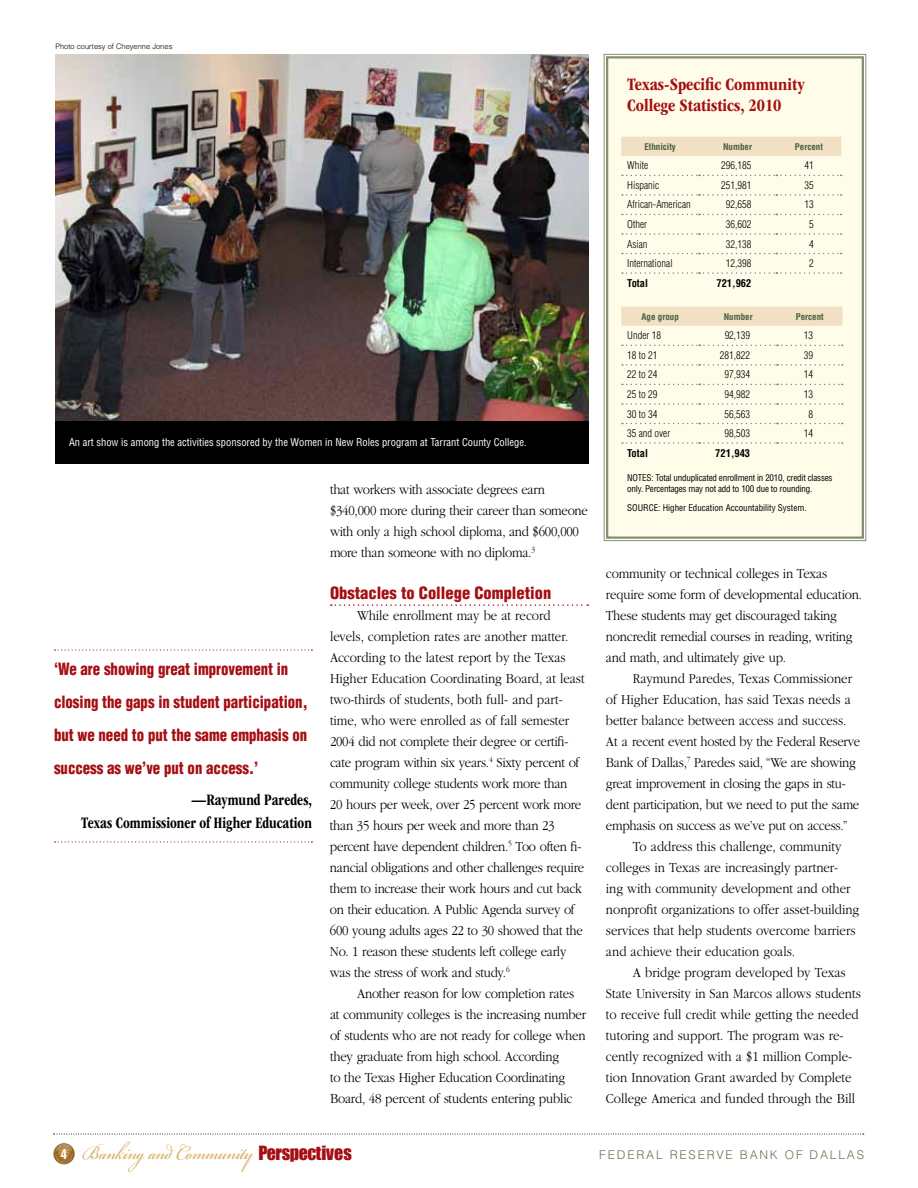
<style>
.page{position:relative;width:918px;height:1188px;background:#fff}
.page>*{position:absolute;margin:0;border:0;box-sizing:border-box;transform-origin:0 0}
.t1{font:31.5px "Bickham Script Pro";color:#d6ac5b;scale:.83 1}
.t2{font:700 condensed 18px/21px "ITC Garamond Std";color:#a50e12}
.t3{font:900 condensed 16.5px/33px "Helvetica LT Std";color:#a50e12;scale:.9 1}
.t4{font:700 condensed 16.5px/22.5px "ITC Garamond Std";color:#000;text-align:right;scale:.9 1}
.t5{font:900 condensed 16.5px "Helvetica LT Std";color:#a50e12}
.t6{font:300 14.25px/21px "ITC Garamond Std";letter-spacing:-.015em;color:#000;scale:.9 1}
.t7{font:700 condensed 13.5px "Helvetica LT Std";color:#fff}
.t8{font:300 12px "Helvetica LT Std";letter-spacing:.15em;color:#6c7152}
.t9{font:300 condensed 10.5px "Helvetica LT Std";color:#000}
.t10{font:condensed 10.5px "Helvetica LT Std";color:#fff}
.t11{font:700 condensed 10.5px "Helvetica LT Std";color:#000}
.t12{font:condensed 9px/10.8px "Helvetica LT Std";letter-spacing:-.02em;color:#000}
.t13{font:700 condensed 9px "Helvetica";color:#47603d}
.t14{font:condensed 9px "Helvetica LT Std";color:#000}
.t15{font:300 7.5px "Helvetica LT Std";color:#000}
.s1{font-family:"Impact";font-size:18px;color:#a50e12}
</style>
<div class="page">
<svg style="left:55px;top:1143px;width:9px;height:5px"></svg>
<svg style="left:54px;top:1134px;width:810px;height:1px"></svg>
<svg style="left:331px;top:604px;width:257px;height:2px"></svg>
<svg style="left:603px;top:54px;width:264px;height:487px;background:#fbf8e4"></svg>
<div style="left:606px;top:56px;width:258px;height:483px;border:2px solid #848f70"></div>
<img style="left:56px;top:54px;width:533px;height:367px">
<div style="left:56px;top:421px;width:533px;height:43px;background:#000"></div>
<svg style="left:55px;top:649px;width:257px;height:2px"></svg>
<svg style="left:55px;top:841px;width:257px;height:2px"></svg>
<p class="t15" style="left:56px;top:41px;width:118px">Photo courtesy of Cheyenne Jones</p>
<p class="t10" style="left:69px;top:436px;width:459px">An art show is among the activities sponsored by the Women in New Roles program at Tarrant County College.</p>
<p class="t3" style="left:54px;top:652px;width:283px">‘We are showing great improvement in closing the gaps in student participation, but we need to put the same emphasis on success as we’ve put on access.’</p>
<p class="t4" style="left:81px;top:789px;width:258px">—Raymund Paredes,<br>Texas Commissioner of Higher Education</p>
<p class="t6" style="left:330px;top:479px;width:288px">that workers with associate degrees earn $340,000 more during their career than someone with only a high school diploma, and $600,000 more than someone with no diploma.<sup>3</sup></p>
<p class="t5" style="left:330px;top:582px;width:223px">Obstacles to College Completion</p>
<p class="t6" style="left:330px;top:605px;width:285px;text-indent:27px">While enrollment may be at record levels, completion rates are another matter.<br>According to the latest report by the Texas Higher Education Coordinating Board, at least two-thirds of students, both full- and part&shy;time, who were enrolled as of fall semester 2004 did not complete their degree or certifi&shy;cate program within six years.<sup>4</sup> Sixty percent of community college students work more than<br>20 hours per week, over 25 percent work more than 35 hours per week and more than 23 percent have dependent children.<sup>5</sup> Too often fi&shy;nancial obligations and other challenges require them to increase their work hours and cut back on their education. A Public Agenda survey of 600 young adults ages 22 to 30 showed that the No. 1 reason these students left college early was the stress of work and study.<sup>6</sup></p>
<p class="t6" style="left:330px;top:983px;width:286px;text-indent:27px">Another reason for low completion rates at community colleges is the increasing number of students who are not ready for college when they graduate from high school. According<br>to the Texas Higher Education Coordinating Board, 48 percent of students entering public</p>
<p class="t2" style="left:627px;top:74px;width:179px">Texas-Specific Community<br>College Statistics, 2010</p>
<p class="t13" style="left:644px;top:141px;width:33px">Ethnicity</p>
<p class="t13" style="left:723px;top:141px;width:30px">Number</p>
<p class="t13" style="left:795px;top:141px;width:29px">Percent</p>
<p class="t9" style="left:627px;top:159px;width:22px">White</p>
<p class="t9" style="left:721px;top:159px;width:32px">296,185</p>
<p class="t9" style="left:805px;top:159px;width:11px">41</p>
<p class="t9" style="left:627px;top:179px;width:34px">Hispanic</p>
<p class="t9" style="left:721px;top:179px;width:32px">251,981</p>
<p class="t9" style="left:805px;top:179px;width:11px">35</p>
<p class="t9" style="left:627px;top:198px;width:65px">African-American</p>
<p class="t9" style="left:726px;top:198px;width:27px">92,658</p>
<p class="t9" style="left:805px;top:198px;width:11px">13</p>
<p class="t9" style="left:627px;top:218px;width:21px">Other</p>
<p class="t9" style="left:726px;top:218px;width:27px">36,602</p>
<p class="t9" style="left:809px;top:218px;width:6px">5</p>
<p class="t9" style="left:627px;top:237px;width:22px">Asian</p>
<p class="t9" style="left:726px;top:237px;width:27px">32,138</p>
<p class="t9" style="left:809px;top:237px;width:6px">4</p>
<p class="t9" style="left:627px;top:257px;width:47px">International</p>
<p class="t9" style="left:726px;top:257px;width:27px">12,398</p>
<p class="t9" style="left:809px;top:257px;width:6px">2</p>
<p class="t11" style="left:627px;top:276px;width:22px">Total</p>
<p class="t11" style="left:716px;top:276px;width:36px">721,962</p>
<p class="t13" style="left:642px;top:311px;width:39px">Age group</p>
<p class="t13" style="left:724px;top:311px;width:30px">Number</p>
<p class="t13" style="left:796px;top:311px;width:29px">Percent</p>
<p class="t9" style="left:627px;top:329px;width:35px">Under 18</p>
<p class="t9" style="left:725px;top:329px;width:27px">92,139</p>
<p class="t9" style="left:804px;top:329px;width:11px">13</p>
<p class="t9" style="left:627px;top:349px;width:32px">18 to 21</p>
<p class="t9" style="left:720px;top:349px;width:32px">281,822</p>
<p class="t9" style="left:804px;top:349px;width:11px">39</p>
<p class="t9" style="left:627px;top:368px;width:32px">22 to 24</p>
<p class="t9" style="left:725px;top:368px;width:27px">97,934</p>
<p class="t9" style="left:804px;top:368px;width:11px">14</p>
<p class="t9" style="left:627px;top:388px;width:32px">25 to 29</p>
<p class="t9" style="left:725px;top:388px;width:27px">94,982</p>
<p class="t9" style="left:804px;top:388px;width:11px">13</p>
<p class="t9" style="left:627px;top:407px;width:32px">30 to 34</p>
<p class="t9" style="left:725px;top:407px;width:27px">56,563</p>
<p class="t9" style="left:808px;top:407px;width:6px">8</p>
<p class="t9" style="left:627px;top:427px;width:45px">35 and over</p>
<p class="t9" style="left:725px;top:427px;width:27px">98,503</p>
<p class="t9" style="left:804px;top:427px;width:11px">14</p>
<p class="t11" style="left:627px;top:446px;width:22px">Total</p>
<p class="t11" style="left:715px;top:446px;width:36px">721,943</p>
<p class="t12" style="left:627px;top:472px;width:207px">NOTES: Total unduplicated enrollment in 2010, credit classes only. Percentages may not add to 100 due to rounding.</p>
<p class="t14" style="left:627px;top:502px;width:181px">SOURCE: Higher Education Accountability System.</p>
<p class="t6" style="left:606px;top:563px;width:286px">community or technical colleges in Texas require some form of developmental education.<br>These students may get discouraged taking noncredit remedial courses in reading, writing and math, and ultimately give up.</p>
<p class="t6" style="left:633px;top:668px;width:245px">Raymund Paredes, Texas Commissioner</p>
<p class="t6" style="left:606px;top:689px;width:274px">of Higher Education, has said Texas needs a</p>
<p class="t6" style="left:606px;top:710px;width:269px">better balance between access and success.</p>
<p class="t6" style="left:606px;top:731px;width:284px">At a recent event hosted by the Federal Reserve</p>
<p class="t6" style="left:606px;top:752px;width:279px">Bank of Dallas,<sup>7</sup> Paredes said, “We are showing</p>
<p class="t6" style="left:606px;top:773px;width:268px">great improvement in closing the gaps in stu-</p>
<p class="t6" style="left:606px;top:794px;width:283px">dent participation, but we need to put the same</p>
<p class="t6" style="left:606px;top:815px;width:270px">emphasis on success as we’ve put on access.”</p>
<p class="t6" style="left:633px;top:836px;width:233px">To address this challenge, community</p>
<p class="t6" style="left:606px;top:857px;width:260px">colleges in Texas are increasingly partner-</p>
<p class="t6" style="left:606px;top:878px;width:273px">ing with community development and other</p>
<p class="t6" style="left:606px;top:899px;width:283px">nonprofit organizations to offer asset-building</p>
<p class="t6" style="left:606px;top:920px;width:279px">services that help students overcome barriers</p>
<p class="t6" style="left:606px;top:941px;width:212px">and achieve their education goals.</p>
<p class="t6" style="left:633px;top:962px;width:238px">A bridge program developed by Texas</p>
<p class="t6" style="left:606px;top:983px;width:285px">State University in San Marcos allows students</p>
<p class="t6" style="left:606px;top:1004px;width:282px">to receive full credit while getting the needed</p>
<p class="t6" style="left:606px;top:1025px;width:265px">tutoring and support. The program was re-</p>
<p class="t6" style="left:606px;top:1046px;width:275px">cently recognized with a $1 million Comple-</p>
<p class="t6" style="left:606px;top:1067px;width:274px">tion Innovation Grant awarded by Complete</p>
<p class="t6" style="left:606px;top:1088px;width:278px">College America and funded through the Bill</p>
<p class="t7" style="left:60px;top:1145px;width:8px">4</p>
<h1 class="t1" style="left:83px;top:1129px;width:325px">Banking and Community <span class="s1">Perspectives</span></h1>
<p class="t8" style="left:599px;top:1147px;width:266px">Federal Reserve Bank of D allas</p>
</div>
